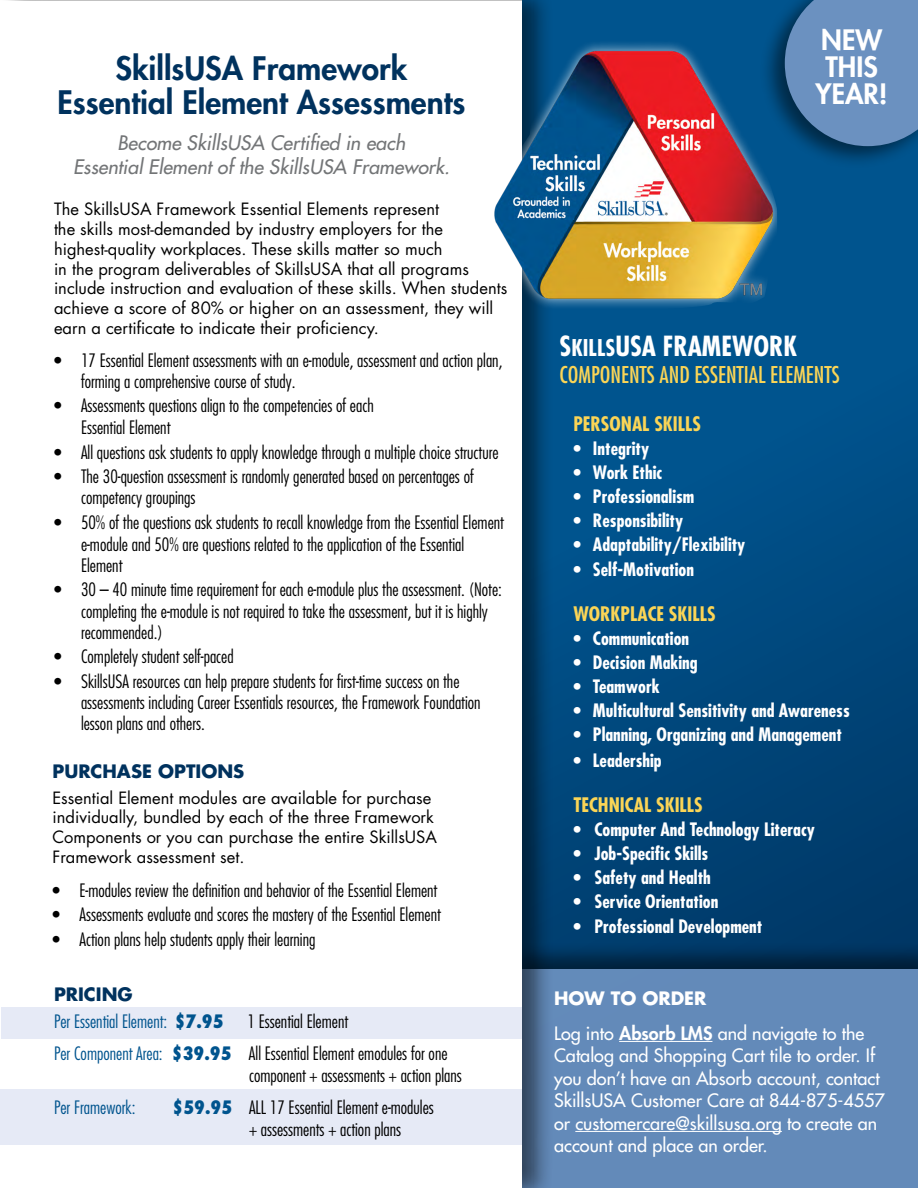
<style>
.page{position:relative;width:918px;height:1188px;background:#fff}
.page>*{position:absolute;margin:0;border:0;box-sizing:border-box;transform-origin:0 0}
.t1{font:800 31.5px/34.5px "Futura Std";color:#00325e;text-align:center}
.t2{font:800 27.45px/27.5px "Futura Std";color:#fff;text-align:center}
.t3{font:700 condensed 27px "Futura Std";color:#fff}
.t4{font:condensed 22.5px "Futura Std";color:#fbd556}
.t5{font:italic 500 19.5px/24px "Futura Std";color:#737577;text-align:center}
.t6{font:700 condensed 19.5px "Futura Std";color:#fbd556}
.t7{font:300 condensed 18px/21.1px "Futura Std";color:#000}
.t8{font:700 condensed 18px "Futura Std";color:#fff}
.t9{font:500 18px/22.5px "Futura Std";color:#fff}
.t10{font:300 condensed 18px/27.6px "Futura Std";color:#00548e}
.t11{font:700 18px "Futura Std";color:#00325e}
.t12{font:16.5px/19.8px "Futura Std";color:#000}
.s1{font-weight:700;font-stretch:normal;color:#00325e}
.s2{font-weight:800}
.s3{color:#00548e}
.s4{font-weight:800;color:#00548e}
.s5{font-size:22.5px}
.s6{font-weight:700}
</style>
<div class="page">
<svg style="left:555px;top:0;width:363px;height:941px;background:#004a81"></svg>
<div style="left:505px;top:941px;width:413px;height:247px;background:#000;opacity:.5"></div>
<div style="left:520px;top:970px;width:398px;height:218px;background:#638ab9"></div>
<div style="left:0;top:0;width:555px;height:1188px;background:#000;opacity:.5"></div>
<div style="left:1px;top:1px;width:521px;height:1186px;background:#fff"></div>
<img style="left:494px;top:35px;width:284px;height:279px">
<div style="left:2px;top:1007px;width:520px;height:32px;background:#e6eaf6"></div>
<div style="left:0;top:1089px;width:522px;height:56px;background:#e6eaf6"></div>
<div style="left:759px;top:0;width:159px;height:169px;background:#000;opacity:.5"></div>
<svg style="left:785px;top:0;width:133px;height:146px;background:#5e87b5"></svg>
<hr style="left:619px;top:1041px;width:93px;height:1px;background:#fff">
<hr style="left:575px;top:1131px;width:207px;height:1px;background:#fff">
<h1 class="t1" style="left:57px;top:51px;width:409px">SkillsUSA Framework<br>Essential Element Assessments</h1>
<p class="t5" style="left:73px;top:132px;width:378px">Become SkillsUSA Certified in each<br>Essential Element of the SkillsUSA Framework.</p>
<p class="t12" style="left:54px;top:199px;width:455px">The SkillsUSA Framework Essential Elements represent<br>the skills most-demanded by industry employers for the highest-quality workplaces. These skills matter so much<br>in the program deliverables of SkillsUSA that all programs include instruction and evaluation of these skills. When students achieve a score of 80% or higher on an assessment, they will earn a certificate to indicate their proficiency.</p>
<p class="t7" style="left:81px;top:350px;width:423px;line-height:20.7px;text-indent:-27px">• 17 Essential Element assessments with an e-module, assessment and action plan, forming a comprehensive course of study.</p>
<p class="t7" style="left:81px;top:395px;width:294px;line-height:21.6px;text-indent:-27px">• Assessments questions align to the competencies of each<br>Essential Element</p>
<p class="t7" style="left:54px;top:441px;width:446px">• All questions ask students to apply knowledge through a multiple choice structure</p>
<p class="t7" style="left:81px;top:466px;width:394px;line-height:20.7px;text-indent:-27px">• The 30-question assessment is randomly generated based on percentages of competency groupings</p>
<p class="t7" style="left:81px;top:511px;width:425px;line-height:22.5px;text-indent:-27px">• 50% of the questions ask students to recall knowledge from the Essential Element e-module and 50% are questions related to the application of the Essential</p>
<p class="t7" style="left:81px;top:554px;width:43px">Element</p>
<p class="t7" style="left:81px;top:579px;width:423px;text-indent:-27px">• 30 – 40 minute time requirement for each e-module plus the assessment. (Note: completing the e-module is not required to take the assessment, but it is highly recommended.)</p>
<p class="t7" style="left:54px;top:646px;width:181px">• Completely student self-paced</p>
<p class="t7" style="left:81px;top:671px;width:401px;text-indent:-27px">• SkillsUSA resources can help prepare students for first-time success on the assessments including Career Essentials resources, the Framework Foundation lesson plans and others.</p>
<p class="t11" style="left:52px;top:759px;width:193px">PURCHASE OPTIONS</p>
<p class="t12" style="left:52px;top:788px;width:386px">Essential Element modules are available for purchase individually, bundled by each of the three Framework Components or you can purchase the entire SkillsUSA Framework assessment set.</p>
<p class="t7" style="left:52px;top:879px;width:386px">• E-modules review the definition and behavior of the Essential Element</p>
<p class="t7" style="left:52px;top:904px;width:390px">• Assessments evaluate and scores the mastery of the Essential Element</p>
<p class="t7" style="left:52px;top:929px;width:264px">• Action plans help students apply their learning</p>
<p class="t10" style="left:54px;top:980px;width:171px"><span class="s1">PRICING<br></span>Per Essential Element: <span class="s2">$7.95</span></p>
<p class="t7" style="left:54px;top:1006px;width:395px;line-height:32.1px;text-indent:194px">1 Essential Element<br><span class="s3">Per Component Area:</span> <span class="s4">$39.95</span> All Essential Element emodules for one</p>
<p class="t7" style="left:249px;top:1065px;width:214px">component + assessments + action plans</p>
<p class="t10" style="left:54px;top:1094px;width:83px">Per Framework:</p>
<p class="t7" style="left:249px;top:1097px;width:186px;line-height:21.6px;text-indent:-76px"><span class="s4">$59.95</span> ALL 17 Essential Element e-modules + assessments + action plans</p>
<h2 class="t2" style="left:816px;top:26px;width:74px">NEW<br>THIS<br>YEAR!</h2>
<h3 class="t3" style="left:560px;top:329px;width:239px">S<span class="s5">KILLS</span>USA FRAMEWORK</h3>
<p class="t4" style="left:560px;top:362px;width:282px">COMPONENTS AND ESSENTIAL ELEMENTS</p>
<p class="t6" style="left:573px;top:412px;width:129px">PERSONAL SKILLS</p>
<p class="t8" style="left:573px;top:437px;width:77px">• Integrity</p>
<p class="t8" style="left:573px;top:461px;width:90px">• Work Ethic</p>
<p class="t8" style="left:573px;top:485px;width:122px">• Professionalism</p>
<p class="t8" style="left:573px;top:509px;width:111px">• Responsibility</p>
<p class="t8" style="left:573px;top:533px;width:174px">• Adaptability/Flexibility</p>
<p class="t8" style="left:573px;top:559px;width:122px">• Self-Motivation</p>
<p class="t6" style="left:573px;top:602px;width:144px">WORKPLACE SKILLS</p>
<p class="t8" style="left:573px;top:628px;width:117px">• Communication</p>
<p class="t8" style="left:573px;top:652px;width:126px">• Decision Making</p>
<p class="t8" style="left:573px;top:676px;width:88px">• Teamwork</p>
<p class="t8" style="left:573px;top:700px;width:278px">• Multicultural Sensitivity and Awareness</p>
<p class="t8" style="left:573px;top:724px;width:270px">• Planning, Organizing and Management</p>
<p class="t8" style="left:573px;top:749px;width:90px">• Leadership</p>
<p class="t6" style="left:573px;top:793px;width:131px">TECHNICAL SKILLS</p>
<p class="t8" style="left:573px;top:818px;width:243px">• Computer And Technology Literacy</p>
<p class="t8" style="left:573px;top:842px;width:136px">• Job-Specific Skills</p>
<p class="t8" style="left:573px;top:866px;width:139px">• Safety and Health</p>
<p class="t8" style="left:573px;top:890px;width:146px">• Service Orientation</p>
<p class="t8" style="left:573px;top:916px;width:191px">• Professional Development</p>
<p class="t9" style="left:554px;top:981px;width:312px;line-height:34.5px"><span class="s6">HOW TO ORDER<br></span>Log into <span class="s2">Absorb LMS</span> and navigate to the</p>
<p class="t9" style="left:554px;top:1044px;width:332px">Catalog and Shopping Cart tile to order. If you don’t have an Absorb account, contact SkillsUSA Customer Care at 844-875-4557 or customercare@skillsusa.org to create an account and place an order.</p>
</div>
